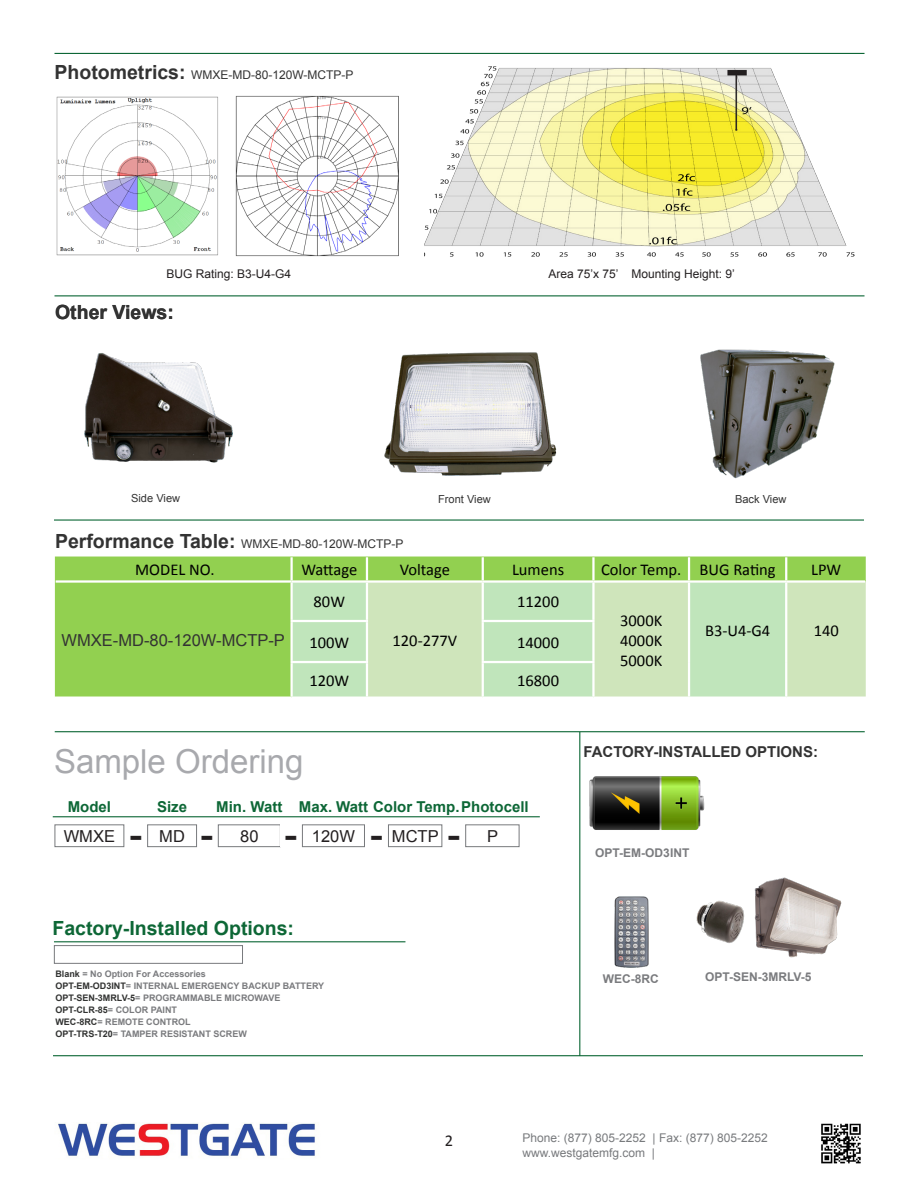
<style>
.page{position:relative;width:918px;height:1188px;background:#fff}
.page>*{position:absolute;margin:0;border:0;box-sizing:border-box;transform-origin:0 0}
.t1{font:33px "Arial";color:#a8a9ad}
.t2{font:700 28.5px "Verdana";color:#231f20}
.t3{font:700 19.5px "Arial";color:#0d6736}
.t4{font:700 19.5px "Arial";color:#333}
.t5{font:16.5px "Calibri";color:#000}
.t6{font:16.5px "Arial";color:#333}
.t7{font:16.5px "Arial";color:#231f20}
.t8{font:16.5px "Calibri";color:#231f20}
.t9{font:700 15px "Arial";color:#0d6736}
.t10{font:700 15px "Arial";color:#333}
.t11{font:12px "Arial";color:#333}
.t12{font:12px "Arial";color:#787a7d}
.t13{font:12px "Arial";color:#231f20}
.t14{font:700 12px "Arial";color:#7a7b7e}
.t15{font:11.1px "Arial";color:#333}
.t16{font:700 9px "Arial";color:#7a7b7e}
.s1{font-weight:700;font-size:19.5px}
.s2{color:#323332}
</style>
<div class="page">
<hr style="left:55px;top:53px;width:810px;height:1px;background:#0d6736">
<img style="left:58px;top:1123px;width:257px;height:34px">
<img style="left:821px;top:1123px;width:40px;height:41px">
<hr style="left:54px;top:519px;width:810px;height:2px;background:#0d6736">
<div style="left:55px;top:557px;width:811px;height:140px;background:#92d050"></div>
<div style="left:293px;top:583px;width:73px;height:114px;background:#c0e5bb"></div>
<svg style="left:368px;top:582px;width:498px;height:115px;background:#c9e5bb"></svg>
<hr style="left:290px;top:557px;width:3px;height:23px;background:#fff">
<hr style="left:366px;top:557px;width:2px;height:23px;background:#fff">
<hr style="left:482px;top:557px;width:2px;height:23px;background:#fff">
<hr style="left:592px;top:557px;width:3px;height:23px;background:#fff">
<hr style="left:688px;top:557px;width:2px;height:23px;background:#fff">
<hr style="left:785px;top:557px;width:2px;height:23px;background:#fff">
<hr style="left:290px;top:583px;width:3px;height:37px;background:#fff">
<hr style="left:366px;top:583px;width:2px;height:37px;background:#fff">
<hr style="left:482px;top:583px;width:2px;height:37px;background:#fff">
<hr style="left:592px;top:583px;width:3px;height:37px;background:#fff">
<hr style="left:688px;top:583px;width:2px;height:38px;background:#fff">
<hr style="left:785px;top:583px;width:2px;height:38px;background:#fff">
<hr style="left:290px;top:622px;width:3px;height:39px;background:#fff">
<hr style="left:366px;top:622px;width:2px;height:39px;background:#fff">
<hr style="left:482px;top:622px;width:2px;height:39px;background:#fff">
<hr style="left:592px;top:622px;width:3px;height:39px;background:#fff">
<hr style="left:688px;top:621px;width:2px;height:41px;background:#fff">
<hr style="left:785px;top:621px;width:2px;height:41px;background:#fff">
<hr style="left:290px;top:663px;width:3px;height:34px;background:#fff">
<hr style="left:366px;top:663px;width:2px;height:34px;background:#fff">
<hr style="left:482px;top:663px;width:2px;height:34px;background:#fff">
<hr style="left:592px;top:663px;width:3px;height:34px;background:#fff">
<hr style="left:688px;top:662px;width:2px;height:35px;background:#fff">
<hr style="left:785px;top:662px;width:2px;height:35px;background:#fff">
<hr style="left:56px;top:580px;width:236px;height:3px;background:#fff">
<hr style="left:292px;top:580px;width:75px;height:3px;background:#fff">
<hr style="left:367px;top:580px;width:116px;height:3px;background:#fff">
<hr style="left:483px;top:580px;width:110px;height:3px;background:#fff">
<hr style="left:593px;top:580px;width:96px;height:3px;background:#fff">
<hr style="left:689px;top:580px;width:97px;height:3px;background:#fff">
<hr style="left:786px;top:580px;width:79px;height:3px;background:#fff">
<hr style="left:290px;top:620px;width:78px;height:2px;background:#fff">
<hr style="left:482px;top:620px;width:113px;height:2px;background:#fff">
<hr style="left:290px;top:661px;width:78px;height:2px;background:#fff">
<hr style="left:482px;top:661px;width:113px;height:2px;background:#fff">
<hr style="left:55px;top:295px;width:810px;height:1px;background:#0d6736">
<img style="left:384px;top:352px;width:173px;height:124px">
<img style="left:700px;top:349px;width:135px;height:130px">
<img style="left:84px;top:353px;width:149px;height:110px">
<img style="left:425px;top:66px;width:430px;height:191px">
<img style="left:236px;top:96px;width:163px;height:161px">
<img style="left:56px;top:96px;width:162px;height:160px">
<hr style="left:55px;top:731px;width:810px;height:1px;background:#0d6736">
<hr style="left:53px;top:1055px;width:810px;height:1px;background:#0d6736">
<hr style="left:579px;top:732px;width:1px;height:324px;background:#0d6736">
<div style="left:55px;top:824px;width:69px;height:23px;border:1px solid #787a7d"></div>
<div style="left:147px;top:824px;width:50px;height:23px;border:1px solid #787a7d"></div>
<div style="left:302px;top:824px;width:63px;height:23px;border:1px solid #787a7d"></div>
<div style="left:388px;top:824px;width:54px;height:23px;border:1px solid #787a7d"></div>
<div style="left:465px;top:824px;width:54px;height:23px;border:1px solid #787a7d"></div>
<div style="left:218px;top:824px;width:63px;height:23px;border:1px solid #787a7d"></div>
<hr style="left:53px;top:816px;width:487px;height:1px;background:#0d6736">
<hr style="left:54px;top:941px;width:351px;height:1px;background:#0d6736">
<div style="left:54px;top:945px;width:189px;height:19px;background:#fff;border:1px solid #787a7d"></div>
<img style="left:589px;top:776px;width:116px;height:54px">
<img style="left:696px;top:900px;width:48px;height:43px">
<img style="left:754px;top:877px;width:88px;height:81px">
<img style="left:614px;top:896px;width:35px;height:72px">
<p class="t11" style="left:55px;top:67px;width:300px"><span class="s1">Photometrics:</span> WMXE-MD-80-120W-MCTP-P</p>
<p class="t13" style="left:167px;top:266px;width:126px">BUG Rating: B3-U4-G4</p>
<p class="t13" style="left:548px;top:266px;width:188px">Area 75’x 75’ Mounting Height: 9’</p>
<p class="t4" style="left:55px;top:299px;width:120px">Other Views:</p>
<p class="t15" style="left:131px;top:491px;width:51px">Side View</p>
<p class="t15" style="left:438px;top:491px;width:54px">Front View</p>
<p class="t15" style="left:735px;top:491px;width:53px">Back View</p>
<p class="t11" style="left:55px;top:536px;width:350px"><span class="s1">Performance Table:</span> WMXE-MD-80-120W-MCTP-P</p>
<p class="t5" style="left:135px;top:559px;width:81px">MODEL NO.</p>
<p class="t5" style="left:301px;top:559px;width:57px">Wattage</p>
<p class="t5" style="left:400px;top:559px;width:52px">Voltage</p>
<p class="t5" style="left:512px;top:559px;width:54px">Lumens</p>
<p class="t5" style="left:601px;top:559px;width:82px">Color Temp.</p>
<p class="t5" style="left:700px;top:559px;width:78px">BUG Rating</p>
<p class="t5" style="left:811px;top:559px;width:32px">LPW</p>
<p class="t6" style="left:62px;top:629px;width:225px">WMXE-MD-80-120W-MCTP-P</p>
<p class="t5" style="left:314px;top:592px;width:33px">80W</p>
<p class="t5" style="left:517px;top:592px;width:43px">11200</p>
<p class="t5" style="left:393px;top:630px;width:66px">120-277V</p>
<p class="t5" style="left:309px;top:632px;width:41px">100W</p>
<p class="t5" style="left:517px;top:632px;width:43px">14000</p>
<p class="t5" style="left:309px;top:670px;width:41px">120W</p>
<p class="t5" style="left:517px;top:670px;width:43px">16800</p>
<p class="t5" style="left:620px;top:610px;width:44px">3000K</p>
<p class="t5" style="left:620px;top:630px;width:44px">4000K</p>
<p class="t5" style="left:620px;top:650px;width:44px">5000K</p>
<p class="t5" style="left:705px;top:620px;width:67px">B3-U4-G4</p>
<p class="t5" style="left:814px;top:620px;width:27px">140</p>
<p class="t1" style="left:54px;top:739px;width:251px">Sample Ordering</p>
<p class="t10" style="left:583px;top:742px;width:236px">FACTORY-INSTALLED OPTIONS:</p>
<p class="t9" style="left:68px;top:797px;width:45px">Model</p>
<p class="t9" style="left:157px;top:797px;width:32px">Size</p>
<p class="t9" style="left:216px;top:797px;width:68px">Min. Watt</p>
<p class="t9" style="left:299px;top:797px;width:231px">Max. Watt Color Temp.Photocell</p>
<p class="t7" style="left:64px;top:825px;width:53px">WMXE</p>
<p class="t7" style="left:159px;top:825px;width:27px">MD</p>
<p class="t7" style="left:240px;top:825px;width:20px">80</p>
<p class="t7" style="left:312px;top:825px;width:45px">120W</p>
<p class="t7" style="left:392px;top:825px;width:48px">MCTP</p>
<p class="t7" style="left:487px;top:825px;width:13px">P</p>
<p class="t2" style="left:129px;top:818px;width:15px">-</p>
<p class="t2" style="left:200px;top:818px;width:15px">-</p>
<p class="t2" style="left:284px;top:818px;width:15px">-</p>
<p class="t2" style="left:370px;top:818px;width:15px">-</p>
<p class="t2" style="left:447px;top:818px;width:15px">-</p>
<p class="t3" style="left:52px;top:916px;width:243px">Factory-Installed Options:</p>
<p class="t16" style="left:55px;top:968px;width:152px"><span class="s2">Blank</span> = No Option For Accessories</p>
<p class="t16" style="left:55px;top:980px;width:270px"><span class="s2">OPT-EM-OD3INT</span>= INTERNAL EMERGENCY BACKUP BATTERY</p>
<p class="t16" style="left:55px;top:992px;width:226px"><span class="s2">OPT-SEN-3MRLV-5</span>= PROGRAMMABLE MICROWAVE</p>
<p class="t16" style="left:55px;top:1004px;width:123px"><span class="s2">OPT-CLR-85</span>= COLOR PAINT</p>
<p class="t16" style="left:55px;top:1016px;width:137px"><span class="s2">WEC-8RC</span>= REMOTE CONTROL</p>
<p class="t16" style="left:55px;top:1028px;width:193px"><span class="s2">OPT-TRS-T20</span>= TAMPER RESISTANT SCREW</p>
<p class="t14" style="left:595px;top:844px;width:96px">OPT-EM-OD3INT</p>
<p class="t14" style="left:603px;top:971px;width:58px">WEC-8RC</p>
<p class="t14" style="left:705px;top:969px;width:108px">OPT-SEN-3MRLV-5</p>
<p class="t8" style="left:445px;top:1131px;width:10px">2</p>
<p class="t12" style="left:522px;top:1130px;width:247px">Phone: (877) 805-2252 | Fax: (877) 805-2252</p>
<p class="t12" style="left:522px;top:1145px;width:134px">www.westgatemfg.com |</p>
</div>
